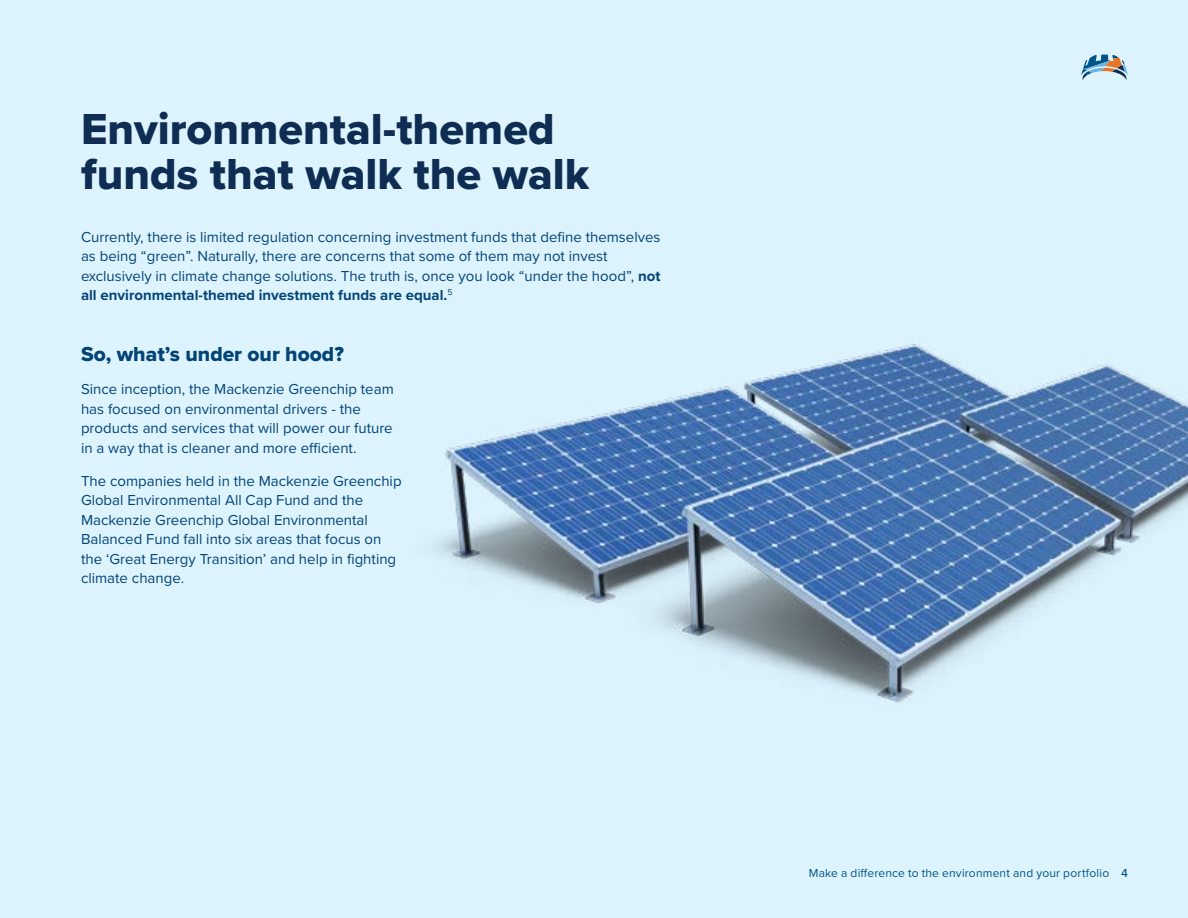
<style>
.page{position:relative;width:1188px;height:918px;background:#ddf4ff}
.page>*{position:absolute;margin:0;border:0;box-sizing:border-box;transform-origin:0 0}
.Headline_v2_-_slightly_smaller{font:45px/45px "Proxima Nova Extrabld";color:#0f2d52}
.H2-blue{font:21px "Proxima Nova Extrabld";color:#034477}
.body_copy{font:15px/19.5px "Proxima Nova";color:#034477}
.t1{font:12px "Proxima Nova";letter-spacing:.015em;color:#005486}
.s1{font-weight:700}
.s2{font-weight:500}
</style>
<div class="page">
<img style="left:432px;top:344px;width:756px;height:360px">
<svg style="left:1081px;top:55px;width:47px;height:26px"></svg>
<h2 class="Headline_v2_-_slightly_smaller" style="left:81px;top:105px;width:510px">Environmental-themed funds that walk the walk</h2>
<p class="body_copy" style="left:81px;top:226px;width:581px">Currently, there is limited regulation concerning investment funds that define themselves as being “green”. Naturally, there are concerns that some of them may not invest exclusively in climate change solutions. The truth is, once you look “under the hood”, <span class="s1">not all environmental-themed investment funds are equal.</span><sup>5</sup></p>
<h3 class="H2-blue" style="left:81px;top:338px;width:264px">So, what’s under our hood?</h3>
<p class="body_copy" style="left:81px;top:379px;width:314px">Since inception, the Mackenzie Greenchip team has focused on environmental drivers - the products and services that will power our future in a way that is cleaner and more efficient.</p>
<p class="body_copy" style="left:81px;top:470px;width:322px">The companies held in the Mackenzie Greenchip Global Environmental All Cap Fund and the Mackenzie Greenchip Global Environmental Balanced Fund fall into six areas that focus on the ‘Great Energy Transition’ and help in fighting climate change.</p>
<p class="t1" style="left:809px;top:864px;width:321px">Make a difference to the environment and your portfolio <span class="s2">4</span></p>
</div>
